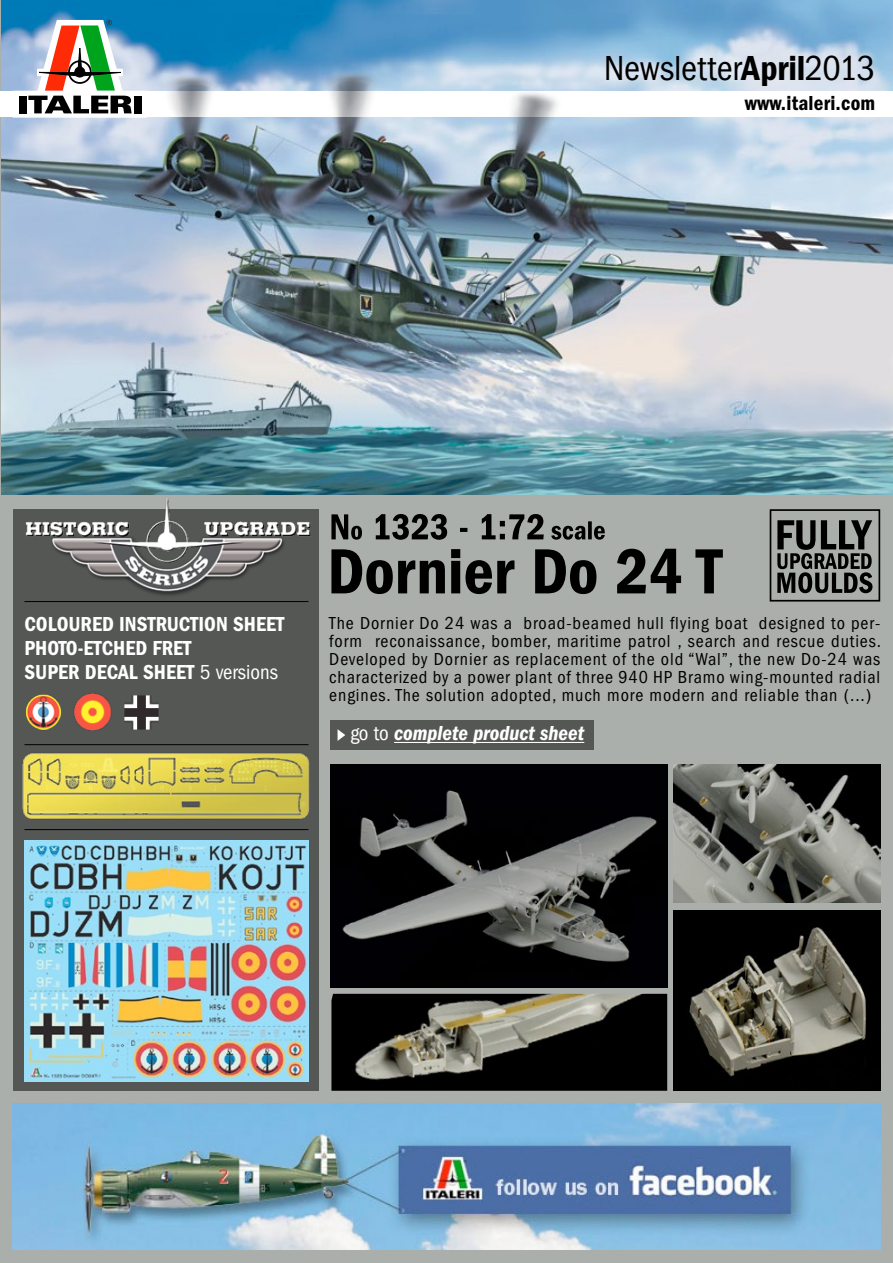
<style>
.page{position:relative;width:893px;height:1263px;background:#abafab}
.page>*{position:absolute;margin:0;border:0;box-sizing:border-box;transform-origin:0 0}
.t1{font:condensed 36px "ITC Franklin Gothic Std";letter-spacing:-.005em;color:#000}
.t2{font:21px "ITC Franklin Gothic Std Dm Cd";color:#fff}
.t3{font:21px "ITC Franklin Gothic Std Dm Cd It";color:#fff}
.t4{font:21px "ITC Franklin Gothic Std Dm Cd";letter-spacing:.01em;color:#000}
.t5{font:condensed 18px/18px "ITC Franklin Gothic Std";letter-spacing:.05em;color:#000;text-align:justify}
.s1{font-family:"ITC Franklin Gothic Std Dm Cd";font-stretch:normal}
.s2{font-family:"ITC Franklin Gothic Std";font-stretch:condensed}
</style>
<div class="page">
<div style="left:331px;top:721px;width:263px;height:29px;background:#555755"></div>
<img style="left:1px;top:0;width:892px;height:494px">
<img style="left:13px;top:1103px;width:867px;height:146px">
<div style="left:0;top:91px;width:893px;height:26px;background:#fff"></div>
<svg style="left:13px;top:20px;width:134px;height:98px;background:#949f9b"></svg>
<svg style="left:331px;top:549px;width:392px;height:45px"></svg>
<svg style="left:331px;top:514px;width:274px;height:26px"></svg>
<hr style="left:394px;top:742px;width:190px;height:1px;background:#fff">
<svg style="left:338px;top:729px;width:7px;height:12px"></svg>
<img style="left:331px;top:765px;width:336px;height:223px">
<img style="left:331px;top:994px;width:336px;height:97px">
<img style="left:673px;top:910px;width:207px;height:181px">
<div style="left:13px;top:509px;width:306px;height:582px;background:#555755"></div>
<hr style="left:24px;top:601px;width:284px;height:1px;background:#000">
<img style="left:21px;top:491px;width:296px;height:105px">
<img style="left:24px;top:841px;width:284px;height:240px">
<img style="left:25px;top:694px;width:37px;height:36px">
<img style="left:125px;top:695px;width:33px;height:34px">
<img style="left:74px;top:693px;width:37px;height:38px">
<img style="left:22px;top:744px;width:288px;height:87px">
<div style="left:770px;top:509px;width:110px;height:92px;border:2px solid #000"></div>
<svg style="left:777px;top:520px;width:95px;height:73px"></svg>
<img style="left:116px;top:50px;width:474px;height:151px">
<img style="left:673px;top:765px;width:207px;height:137px">
<p class="t1" style="left:604px;top:48px;width:273px">Newsletter<span class="s1">April</span>2013</p>
<p class="t4" style="left:745px;top:91px;width:132px">www.italeri.com</p>
<p class="t2" style="left:24px;top:612px;width:261px">COLOURED INSTRUCTION SHEET</p>
<p class="t2" style="left:24px;top:636px;width:169px">PHOTO-ETCHED FRET</p>
<p class="t2" style="left:24px;top:660px;width:255px">SUPER DECAL SHEET <span class="s2">5 versions</span></p>
<p class="t5" style="left:329px;top:614px;width:553px">The Dornier Do 24 was a broad-beamed hull flying boat designed to per&shy;form reconaissance, bomber, maritime patrol , search and rescue duties.<br>Developed by Dornier as replacement of the old “Wal”, the new Do-24 was characterized by a power plant of three 940 HP Bramo wing-mounted radial engines. The solution adopted, much more modern and reliable than (...)</p>
<p class="t3" style="left:351px;top:721px;width:235px"><span class="s2">go to</span> complete product sheet</p>
</div>
